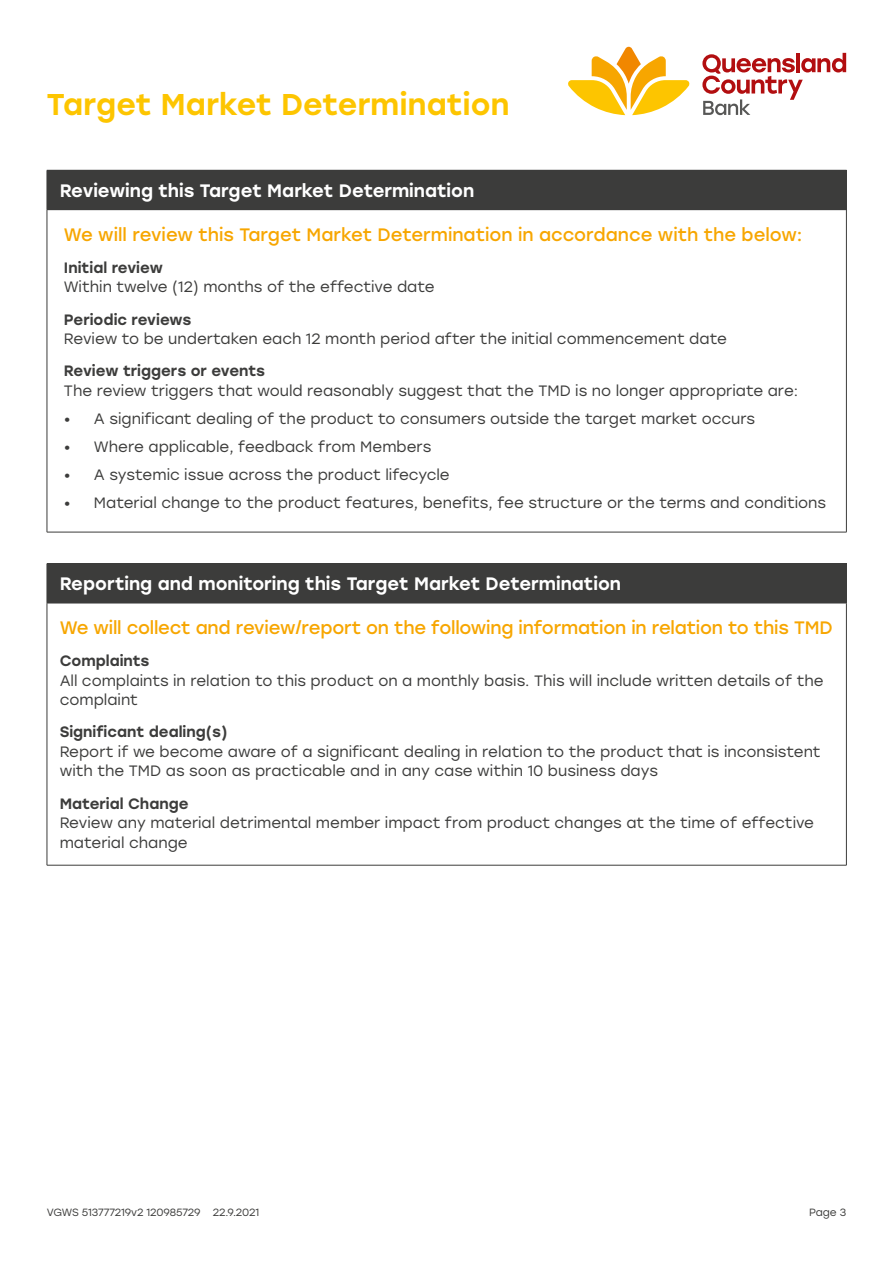
<style>
.page{position:relative;width:893px;height:1263px;background:#fff}
.page>*{position:absolute;margin:0;border:0;box-sizing:border-box;transform-origin:0 0}
.t1{font:500 30px "Stolzl";letter-spacing:.005em;color:#fdc500}
.t2{font:18px "Stolzl";letter-spacing:-.01em;color:#f7a600}
.t3{font:500 18px "Stolzl";color:#fff}
.t4{font:15px/19.5px "Stolzl";color:#3c3c3b}
.t5{font:500 15px "Stolzl";color:#3c3c3b}
.t6{font:10.5px "Stolzl";letter-spacing:-.01em;color:#3c3c3b}
</style>
<div class="page">
<svg style="left:568px;top:47px;width:122px;height:68px"></svg>
<svg style="left:702px;top:53px;width:144px;height:62px"></svg>
<div style="left:47px;top:170px;width:799px;height:40px;background:#3c3c3b"></div>
<hr style="left:846px;top:170px;width:1px;height:40px;background:#3c3c3b">
<hr style="left:47px;top:210px;width:1px;height:322px;background:#3c3c3b">
<hr style="left:846px;top:210px;width:1px;height:322px;background:#3c3c3b">
<hr style="left:47px;top:532px;width:800px;height:1px;background:#3c3c3b">
<div style="left:47px;top:564px;width:799px;height:39px;background:#3c3c3b"></div>
<hr style="left:47px;top:563px;width:800px;height:1px;background:#3c3c3b">
<hr style="left:846px;top:564px;width:1px;height:39px;background:#3c3c3b">
<hr style="left:47px;top:603px;width:800px;height:1px;background:#3c3c3b">
<hr style="left:47px;top:603px;width:1px;height:262px;background:#3c3c3b">
<hr style="left:846px;top:603px;width:1px;height:262px;background:#3c3c3b">
<hr style="left:47px;top:865px;width:800px;height:1px;background:#3c3c3b">
<h1 class="t1" style="left:47px;top:83px;width:464px">Target Market Determination</h1>
<p class="t3" style="left:60px;top:178px;width:416px">Reviewing this Target Market Determination</p>
<p class="t2" style="left:64px;top:222px;width:740px">We will review this Target Market Determination in accordance with the below:</p>
<p class="t5" style="left:64px;top:257px;width:100px">Initial review</p>
<p class="t4" style="left:64px;top:277px;width:372px">Within twelve (12) months of the effective date</p>
<p class="t5" style="left:64px;top:309px;width:129px">Periodic reviews</p>
<p class="t4" style="left:64px;top:328px;width:664px">Review to be undertaken each 12 month period after the initial commencement date</p>
<p class="t5" style="left:64px;top:360px;width:202px">Review triggers or events</p>
<p class="t4" style="left:64px;top:380px;width:736px">The review triggers that would reasonably suggest that the TMD is no longer appropriate are:</p>
<p class="t4" style="left:64px;top:408px;width:693px">• A significant dealing of the product to consumers outside the target market occurs</p>
<p class="t4" style="left:64px;top:436px;width:369px">• Where applicable, feedback from Members</p>
<p class="t4" style="left:64px;top:464px;width:387px">• A systemic issue across the product lifecycle</p>
<p class="t4" style="left:64px;top:492px;width:764px">• Material change to the product features, benefits, fee structure or the terms and conditions</p>
<p class="t3" style="left:60px;top:571px;width:563px">Reporting and monitoring this Target Market Determination</p>
<p class="t2" style="left:60px;top:615px;width:774px">We will collect and review/report on the following information in relation to this TMD</p>
<p class="t5" style="left:60px;top:650px;width:91px">Complaints</p>
<p class="t4" style="left:60px;top:670px;width:765px">All complaints in relation to this product on a monthly basis. This will include written details of the complaint</p>
<p class="t5" style="left:60px;top:721px;width:169px">Significant dealing(s)</p>
<p class="t4" style="left:60px;top:741px;width:762px">Report if we become aware of a significant dealing in relation to the product that is inconsistent with the TMD as soon as practicable and in any case within 10 business days</p>
<p class="t5" style="left:60px;top:793px;width:130px">Material Change</p>
<p class="t4" style="left:60px;top:812px;width:756px">Review any material detrimental member impact from product changes at the time of effective material change</p>
<p class="t6" style="left:47px;top:1205px;width:214px">VGWS 513777219v2 120985729 22.9.2021</p>
<p class="t6" style="left:809px;top:1205px;width:38px">Page 3</p>
</div>
